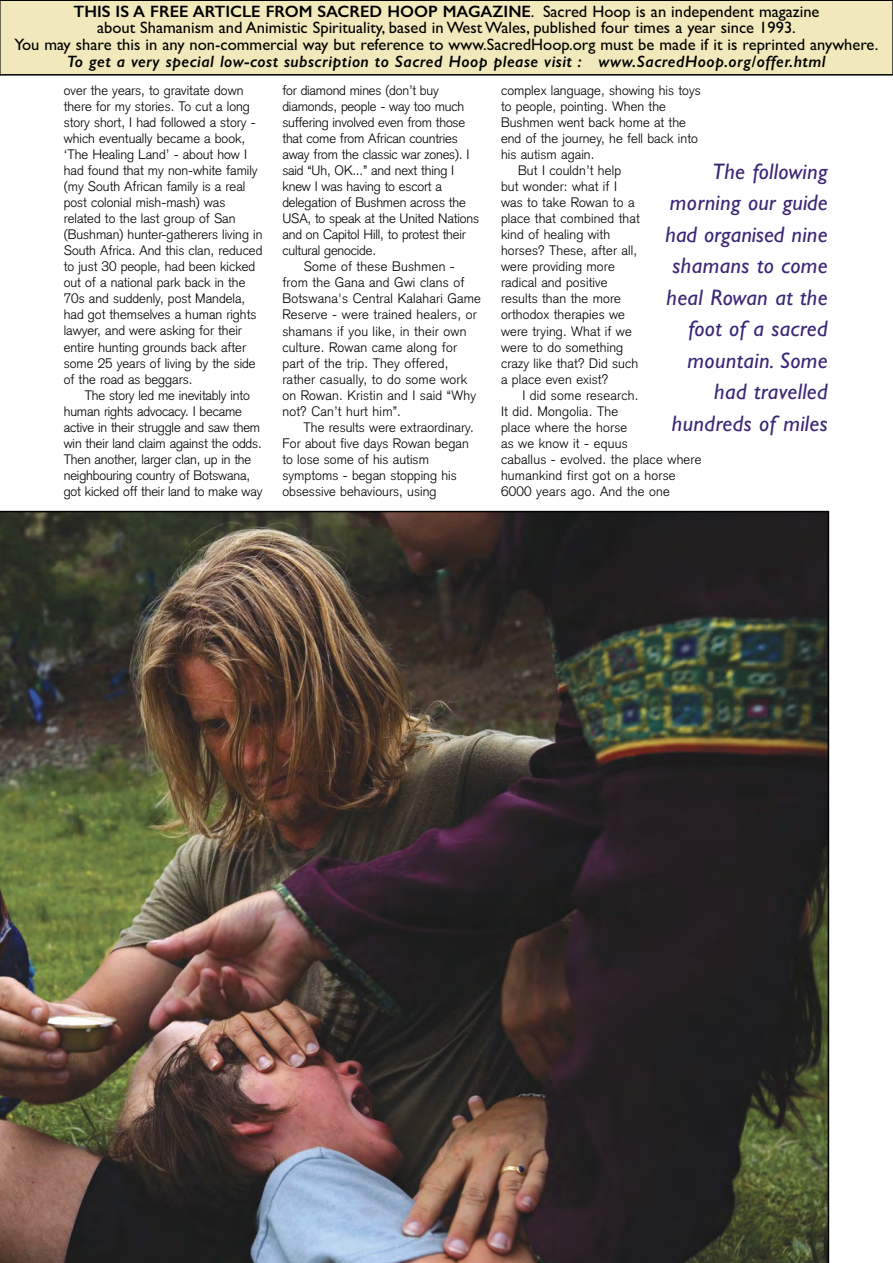
<style>
.page{position:relative;width:893px;height:1263px;background:#fff}
.page>*{position:absolute;margin:0;border:0;box-sizing:border-box;transform-origin:0 0}
.t1{font:italic 22.5px/31.5px "Gill Sans";letter-spacing:.015em;color:#3a2776;text-align:right}
.t2{font:16.5px/16px "Gill Sans";color:#000;text-align:center}
.t3{font:italic 600 16.5px "Gill Sans";letter-spacing:.025em;color:#000}
.t4{font:300 13.5px/16px "Akzidenz Grotesk";color:#000}
.s1{font-weight:600}
</style>
<div class="page">
<img style="left:0;top:511px;width:829px;height:752px">
<div style="left:0;top:0;width:893px;height:76px;background:#f1e9bc"></div>
<p class="t2" style="left:14px;top:6px;width:865px"><span class="s1">THIS IS A FREE ARTICLE FROM SACRED HOOP MAGAZINE</span>. Sacred Hoop is an independent magazine<br>about Shamanism and Animistic Spirituality, based in West Wales, published four times a year since 1993.<br>You may share this in any non-commercial way but reference to www.SacredHoop.org must be made if it is reprinted anywhere.</p>
<p class="t3" style="left:67px;top:55px;width:760px">To get a very special low-cost subscription to Sacred Hoop please visit : www.SacredHoop.org/offer.html</p>
<p class="t4" style="left:64px;top:83px;width:200px">over the years, to gravitate down there for my stories. To cut a long story short, I had followed a story - which eventually became a book, ‘The Healing Land’ - about how I had found that my non-white family (my South African family is a real post colonial mish-mash) was related to the last group of San (Bushman) hunter-gatherers living in<br>South Africa. And this clan, reduced to just 30 people, had been kicked out of a national park back in the<br>70s and suddenly, post Mandela, had got themselves a human rights lawyer, and were asking for their entire hunting grounds back after some 25 years of living by the side of the road as beggars.</p>
<p class="t4" style="left:64px;top:388px;width:200px;text-indent:21px">The story led me inevitably into human rights advocacy. I became active in their struggle and saw them win their land claim against the odds.<br>Then another, larger clan, up in the neighbouring country of Botswana, got kicked off their land to make way</p>
<p class="t4" style="left:282px;top:84px;width:158px">for diamond mines (don’t buy</p>
<p class="t4" style="left:282px;top:100px;width:183px">diamonds, people - way too much</p>
<p class="t4" style="left:282px;top:116px;width:184px">suffering involved even from those</p>
<p class="t4" style="left:282px;top:132px;width:177px">that come from African countries</p>
<p class="t4" style="left:282px;top:148px;width:189px">away from the classic war zones). I</p>
<p class="t4" style="left:282px;top:164px;width:173px">said “Uh, OK...” and next thing I</p>
<p class="t4" style="left:282px;top:180px;width:161px">knew I was having to escort a</p>
<p class="t4" style="left:282px;top:196px;width:185px">delegation of Bushmen across the</p>
<p class="t4" style="left:282px;top:212px;width:198px">USA, to speak at the United Nations</p>
<p class="t4" style="left:282px;top:228px;width:185px">and on Capitol Hill, to protest their</p>
<p class="t4" style="left:282px;top:244px;width:95px">cultural genocide.</p>
<p class="t4" style="left:304px;top:260px;width:153px">Some of these Bushmen -</p>
<p class="t4" style="left:282px;top:276px;width:184px">from the Gana and Gwi clans of</p>
<p class="t4" style="left:282px;top:292px;width:200px">Botswana's Central Kalahari Game</p>
<p class="t4" style="left:282px;top:308px;width:196px">Reserve - were trained healers, or</p>
<p class="t4" style="left:282px;top:324px;width:186px">shamans if you like, in their own</p>
<p class="t4" style="left:282px;top:340px;width:176px">culture. Rowan came along for</p>
<p class="t4" style="left:282px;top:356px;width:168px">part of the trip. They offered,</p>
<p class="t4" style="left:282px;top:372px;width:186px">rather casually, to do some work</p>
<p class="t4" style="left:282px;top:389px;width:195px">on Rowan. Kristin and I said “Why</p>
<p class="t4" style="left:282px;top:405px;width:120px">not? Can’t hurt him”.</p>
<p class="t4" style="left:304px;top:421px;width:172px">The results were extraordinary.</p>
<p class="t4" style="left:282px;top:437px;width:188px">For about five days Rowan began</p>
<p class="t4" style="left:282px;top:453px;width:148px">to lose some of his autism</p>
<p class="t4" style="left:282px;top:469px;width:176px">symptoms - began stopping his</p>
<p class="t4" style="left:282px;top:485px;width:156px">obsessive behaviours, using</p>
<p class="t4" style="left:501px;top:84px;width:201px">complex language, showing his toys</p>
<p class="t4" style="left:501px;top:100px;width:166px">to people, pointing. When the</p>
<p class="t4" style="left:501px;top:116px;width:187px">Bushmen went back home at the</p>
<p class="t4" style="left:501px;top:132px;width:198px">end of the journey, he fell back into</p>
<p class="t4" style="left:501px;top:148px;width:95px">his autism again.</p>
<p class="t4" style="left:518px;top:164px;width:105px">But I couldn’t help</p>
<p class="t4" style="left:501px;top:180px;width:118px">but wonder: what if I</p>
<p class="t4" style="left:501px;top:196px;width:135px">was to take Rowan to a</p>
<p class="t4" style="left:501px;top:212px;width:140px">place that combined that</p>
<p class="t4" style="left:501px;top:228px;width:111px">kind of healing with</p>
<p class="t4" style="left:501px;top:244px;width:138px">horses? These, after all,</p>
<p class="t4" style="left:501px;top:260px;width:115px">were providing more</p>
<p class="t4" style="left:501px;top:276px;width:108px">radical and positive</p>
<p class="t4" style="left:501px;top:292px;width:121px">results than the more</p>
<p class="t4" style="left:501px;top:308px;width:126px">orthodox therapies we</p>
<p class="t4" style="left:501px;top:324px;width:132px">were trying. What if we</p>
<p class="t4" style="left:501px;top:340px;width:124px">were to do something</p>
<p class="t4" style="left:501px;top:356px;width:139px">crazy like that? Did such</p>
<p class="t4" style="left:501px;top:373px;width:109px">a place even exist?</p>
<p class="t4" style="left:522px;top:389px;width:118px">I did some research.</p>
<p class="t4" style="left:501px;top:405px;width:119px">It did. Mongolia. The</p>
<p class="t4" style="left:501px;top:421px;width:128px">place where the horse</p>
<p class="t4" style="left:501px;top:437px;width:128px">as we know it - equus</p>
<p class="t4" style="left:501px;top:453px;width:202px">caballus - evolved. the place where</p>
<p class="t4" style="left:501px;top:469px;width:176px">humankind first got on a horse</p>
<p class="t4" style="left:501px;top:485px;width:170px">6000 years ago. And the one</p>
<h1 class="t1" style="left:665px;top:158px;width:164px">The following morning our guide had organised nine shamans to come heal Rowan at the foot of a sacred mountain. Some had travelled hundreds of miles</h1>
</div>
